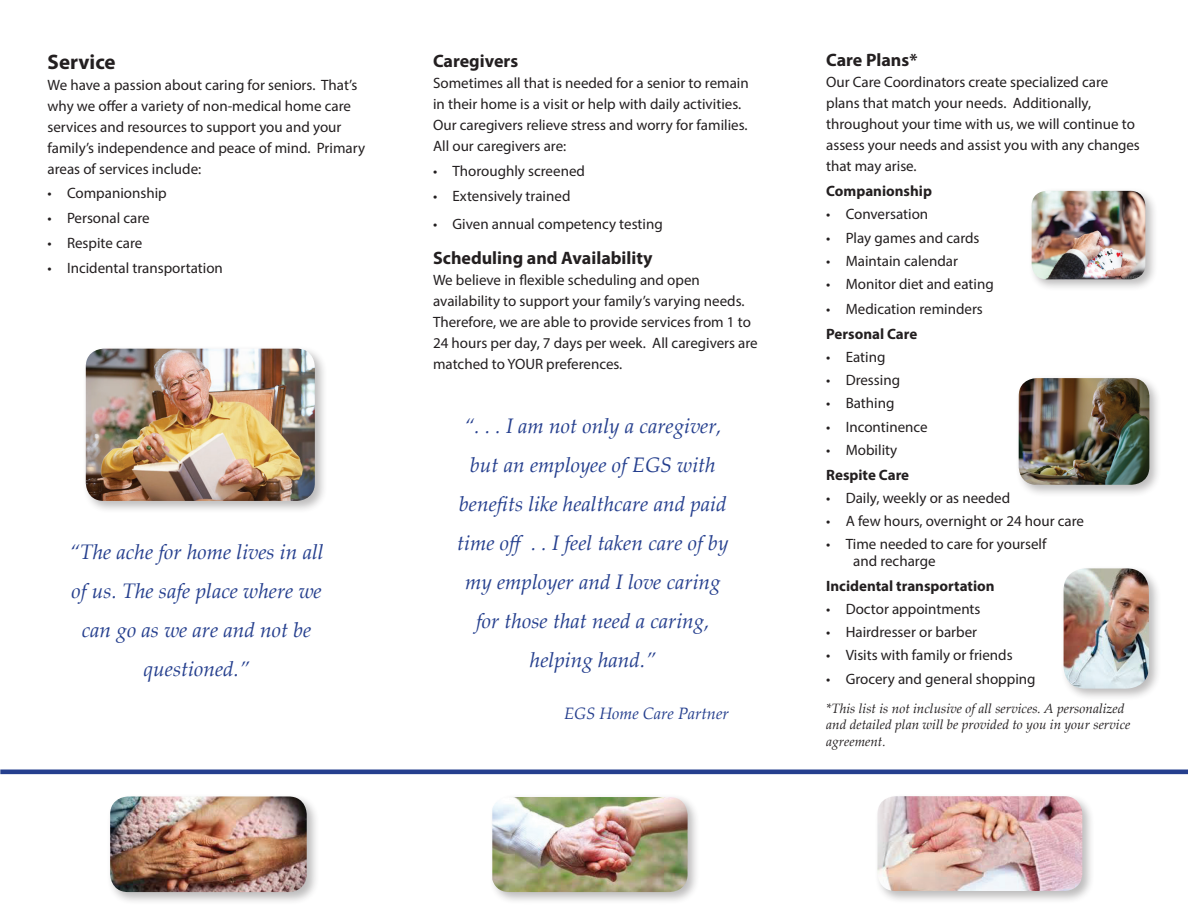
<style>
.page{position:relative;width:1188px;height:918px;background:#fff}
.page>*{position:absolute;margin:0;border:0;box-sizing:border-box;transform-origin:0 0}
.t1{font:italic 21px/39px "Palatino Linotype";color:#253f8e;text-align:center}
.t2{font:700 21px "Myriad Pro";color:#231f20}
.t3{font:700 18px "Myriad Pro";color:#231f20}
.t4{font:italic 16.5px "Palatino Linotype";color:#253f8e}
.t5{font:15px/21px "Myriad Pro";color:#231f20}
.t6{font:700 15px "Myriad Pro";color:#231f20}
.t7{font:italic 13.5px/16.2px "Palatino Linotype";color:#231f20}
</style>
<div class="page">
<div style="left:107px;top:793px;width:212px;height:112px;background:#231f20;opacity:.3"></div>
<img style="left:110px;top:796px;width:197px;height:96px">
<div style="left:489px;top:794px;width:212px;height:111px;background:#231f20;opacity:.3"></div>
<img style="left:492px;top:797px;width:196px;height:95px">
<div style="left:874px;top:793px;width:221px;height:111px;background:#231f20;opacity:.3"></div>
<img style="left:878px;top:796px;width:204px;height:95px">
<div style="left:0;top:770px;width:1188px;height:4px;border:2px solid #253f8e"></div>
<div style="left:1028px;top:187px;width:130px;height:105px;background:#231f20;opacity:.3"></div>
<img style="left:1032px;top:191px;width:113px;height:88px">
<div style="left:1060px;top:565px;width:102px;height:137px;background:#231f20;opacity:.3"></div>
<img style="left:1064px;top:568px;width:85px;height:121px">
<div style="left:1015px;top:375px;width:147px;height:123px;background:#231f20;opacity:.3"></div>
<img style="left:1019px;top:378px;width:130px;height:107px">
<div style="left:82px;top:345px;width:245px;height:169px;background:#231f20;opacity:.3"></div>
<img style="left:86px;top:349px;width:229px;height:152px">
<h1 class="t2" style="left:48px;top:48px;width:70px">Service</h1>
<p class="t5" style="left:48px;top:74px;width:319px">We have a passion about caring for seniors. That’s why we offer a variety of non-medical home care services and resources to support you and your family’s independence and peace of mind. Primary areas of services include:</p>
<p class="t5" style="left:48px;top:183px;width:121px">• Companionship</p>
<p class="t5" style="left:48px;top:207px;width:104px">• Personal care</p>
<p class="t5" style="left:48px;top:232px;width:96px">• Respite care</p>
<p class="t5" style="left:48px;top:257px;width:177px">• Incidental transportation</p>
<h1 class="t1" style="left:69px;top:531px;width:256px">“The ache for home lives in all of us. The safe place where we can go as we are and not be questioned.”</h1>
<p class="t3" style="left:433px;top:50px;width:87px">Caregivers</p>
<p class="t5" style="left:433px;top:73px;width:317px">Sometimes all that is needed for a senior to remain in their home is a visit or help with daily activities.<br>Our caregivers relieve stress and worry for families.<br>All our caregivers are:</p>
<p class="t5" style="left:433px;top:160px;width:153px">• Thoroughly screened</p>
<p class="t5" style="left:433px;top:185px;width:139px">• Extensively trained</p>
<p class="t5" style="left:433px;top:213px;width:231px">• Given annual competency testing</p>
<p class="t3" style="left:433px;top:246px;width:221px">Scheduling and Availability</p>
<p class="t5" style="left:433px;top:269px;width:326px">We believe in flexible scheduling and open availability to support your family’s varying needs.<br>Therefore, we are able to provide services from 1 to 24 hours per day, 7 days per week. All caregivers are matched to YOUR preferences.</p>
<h1 class="t1" style="left:457px;top:405px;width:273px">“. . . I am not only a caregiver, but an employee of EGS with benefits like healthcare and paid time off . . I feel taken care of by my employer and I love caring for those that need a caring, helping hand.”</h1>
<p class="t4" style="left:564px;top:702px;width:166px">EGS Home Care Partner</p>
<p class="t3" style="left:826px;top:48px;width:93px">Care Plans*</p>
<p class="t5" style="left:826px;top:72px;width:315px">Our Care Coordinators create specialized care plans that match your needs. Additionally, throughout your time with us, we will continue to assess your needs and assist you with any changes that may arise.</p>
<p class="t6" style="left:826px;top:181px;width:107px">Companionship</p>
<p class="t5" style="left:826px;top:204px;width:104px">• Conversation</p>
<p class="t5" style="left:826px;top:227px;width:155px">• Play games and cards</p>
<p class="t5" style="left:826px;top:250px;width:133px">• Maintain calendar</p>
<p class="t5" style="left:826px;top:273px;width:169px">• Monitor diet and eating</p>
<p class="t5" style="left:826px;top:298px;width:158px">• Medication reminders</p>
<p class="t6" style="left:826px;top:324px;width:93px">Personal Care</p>
<p class="t5" style="left:826px;top:346px;width:61px">• Eating</p>
<p class="t5" style="left:826px;top:369px;width:75px">• Dressing</p>
<p class="t5" style="left:826px;top:393px;width:70px">• Bathing</p>
<p class="t5" style="left:826px;top:416px;width:103px">• Incontinence</p>
<p class="t5" style="left:826px;top:439px;width:73px">• Mobility</p>
<p class="t6" style="left:826px;top:465px;width:84px">Respite Care</p>
<p class="t5" style="left:826px;top:487px;width:185px">• Daily, weekly or as needed</p>
<p class="t5" style="left:826px;top:510px;width:259px">• A few hours, overnight or 24 hour care</p>
<p class="t5" style="left:853px;top:536px;width:195px;line-height:16.5px;text-indent:-27px">• Time needed to care for yourself and recharge</p>
<p class="t6" style="left:826px;top:576px;width:170px">Incidental transportation</p>
<p class="t5" style="left:826px;top:598px;width:156px">• Doctor appointments</p>
<p class="t5" style="left:826px;top:621px;width:152px">• Hairdresser or barber</p>
<p class="t5" style="left:826px;top:645px;width:188px">• Visits with family or friends</p>
<p class="t5" style="left:826px;top:668px;width:211px">• Grocery and general shopping</p>
<p class="t7" style="left:826px;top:700px;width:306px">*This list is not inclusive of all services. A personalized and detailed plan will be provided to you in your service agreement.</p>
</div>
